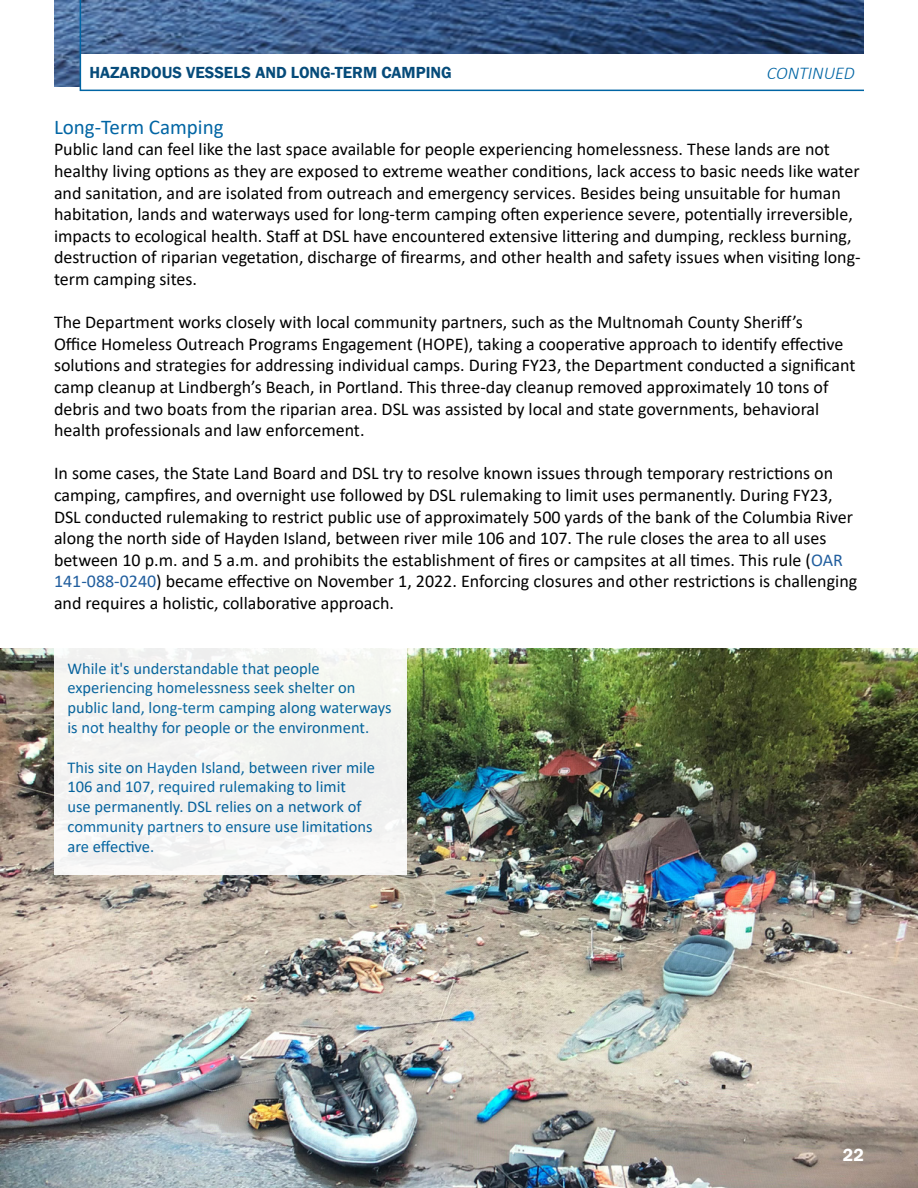
<style>
.page{position:relative;width:918px;height:1188px;background:#fff}
.page>*{position:absolute;margin:0;border:0;box-sizing:border-box;transform-origin:0 0}
.t1{font:21px "Calibri";color:#0065a4}
.t2{font:18px/21.6px "Calibri";color:#000}
.t3{font:italic 300 18px "Calibri";color:#0065a4}
.t4{font:600 18px "Franklin Gothic";color:#fff}
.t5{font:16.5px/19.8px "Calibri";color:#0065a4}
.t6{font:600 16.5px "Franklin Gothic";color:#064b7a}
.s1{color:#215e9e}
</style>
<div class="page">
<img style="left:54px;top:0;width:25px;height:87px">
<svg style="left:79px;top:0;width:785px;height:92px"></svg>
<img style="left:0;top:648px;width:918px;height:540px">
<div style="left:54px;top:648px;width:352px;height:226px;background:#f3f4f1"></div>
<p class="t6" style="left:89px;top:62px;width:364px">HAZARDOUS VESSELS AND LONG-TERM CAMPING</p>
<p class="t3" style="left:767px;top:62px;width:90px">CONTINUED</p>
<p class="t1" style="left:54px;top:112px;width:171px">Long-Term Camping</p>
<p class="t2" style="left:54px;top:138px;width:808px">Public land can feel like the last space available for people experiencing homelessness. These lands are not healthy living options as they are exposed to extreme weather conditions, lack access to basic needs like water and sanitation, and are isolated from outreach and emergency services. Besides being unsuitable for human habitation, lands and waterways used for long-term camping often experience severe, potentially irreversible, impacts to ecological health. Staff at DSL have encountered extensive littering and dumping, reckless burning, destruction of riparian vegetation, discharge of firearms, and other health and safety issues when visiting long&shy;term camping sites.</p>
<p class="t2" style="left:54px;top:311px;width:803px">The Department works closely with local community partners, such as the Multnomah County Sheriff’s<br>Office Homeless Outreach Programs Engagement (HOPE), taking a cooperative approach to identify effective solutions and strategies for addressing individual camps. During FY23, the Department conducted a significant camp cleanup at Lindbergh’s Beach, in Portland. This three-day cleanup removed approximately 10 tons of debris and two boats from the riparian area. DSL was assisted by local and state governments, behavioral health professionals and law enforcement.</p>
<p class="t2" style="left:54px;top:462px;width:805px">In some cases, the State Land Board and DSL try to resolve known issues through temporary restrictions on camping, campfires, and overnight use followed by DSL rulemaking to limit uses permanently. During FY23, DSL conducted rulemaking to restrict public use of approximately 500 yards of the bank of the Columbia River along the north side of Hayden Island, between river mile 106 and 107. The rule closes the area to all uses between 10 p.m. and 5 a.m. and prohibits the establishment of fires or campsites at all times. This rule (<span class="s1">OAR 141-088-0240</span>) became effective on November 1, 2022. Enforcing closures and other restrictions is challenging and requires a holistic, collaborative approach.</p>
<p class="t5" style="left:68px;top:658px;width:326px">While it's understandable that people experiencing homelessness seek shelter on public land, long-term camping along waterways is not healthy for people or the environment.</p>
<p class="t5" style="left:68px;top:757px;width:309px">This site on Hayden Island, between river mile 106 and 107, required rulemaking to limit<br>use permanently. DSL relies on a network of community partners to ensure use limitations are effective.</p>
<p class="t4" style="left:843px;top:1144px;width:23px">22</p>
</div>
